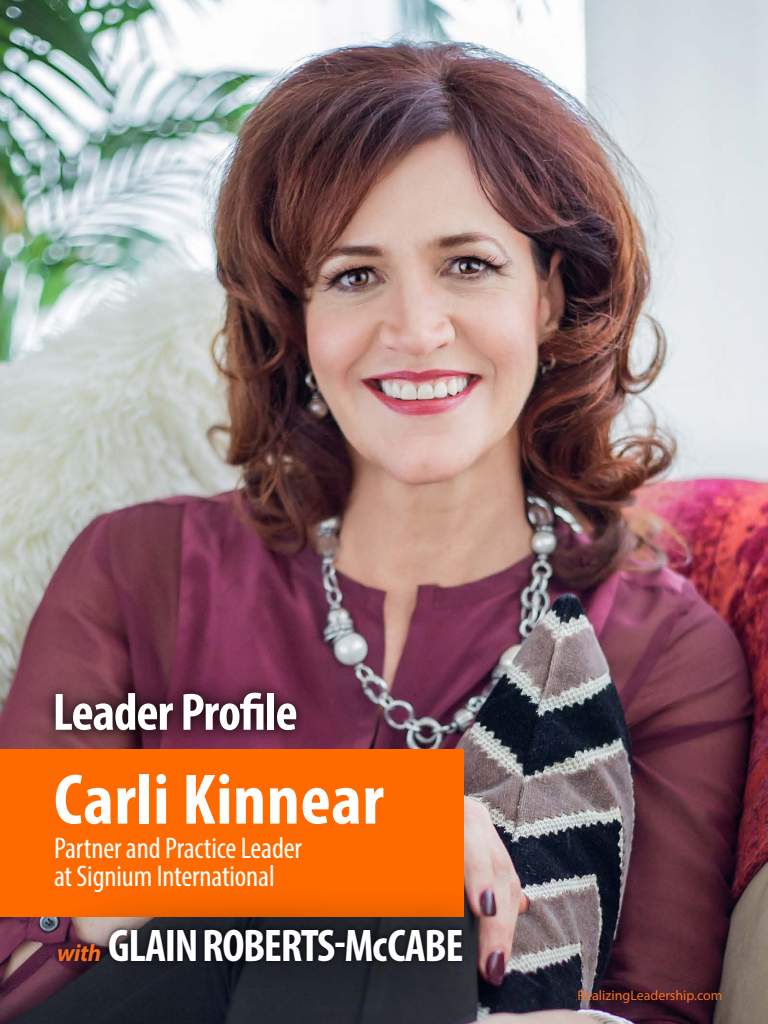
<style>
.page{position:relative;width:768px;height:1024px;background:#fff}
.page>*{position:absolute;margin:0;border:0;box-sizing:border-box;transform-origin:0 0}
.t1{font:700 condensed 72px "Myriad Pro";letter-spacing:.01em;color:#fff}
.t2{font:700 condensed 53px "Myriad Pro";letter-spacing:-.02em;color:#fff}
.t3{font:700 condensed 46px "Myriad Pro";letter-spacing:-.03em;color:#fff}
.t4{font:condensed 30px/28px "Myriad Pro";letter-spacing:-.005em;color:#fff}
.t5{font:14px "Myriad Pro";color:#f36e21}
.s1{font-style:italic;font-stretch:normal;font-size:24px;color:#f36e21}
</style>
<div class="page">
<img style="left:0;top:0;width:768px;height:1024px">
<div style="left:26px;top:664px;width:298px;height:95px;background:#000;opacity:.75"></div>
<div style="left:0;top:750px;width:464px;height:167px;background:#ff6a00"></div>
<div style="left:16px;top:884px;width:489px;height:123px;background:#000;opacity:.75"></div>
<h2 class="t2" style="left:53px;top:679px;width:247px">Leader Profile</h2>
<h1 class="t1" style="left:54px;top:755px;width:331px">Carli Kinnear</h1>
<p class="t4" style="left:54px;top:833px;width:250px">Partner and Practice Leader at Signium International</p>
<h3 class="t3" style="left:57px;top:917px;width:408px"><span class="s1">with</span> GLAIN ROBERTS-McCABE</h3>
<p class="t5" style="left:578px;top:986px;width:147px">RealizingLeadership.com</p>
</div>
